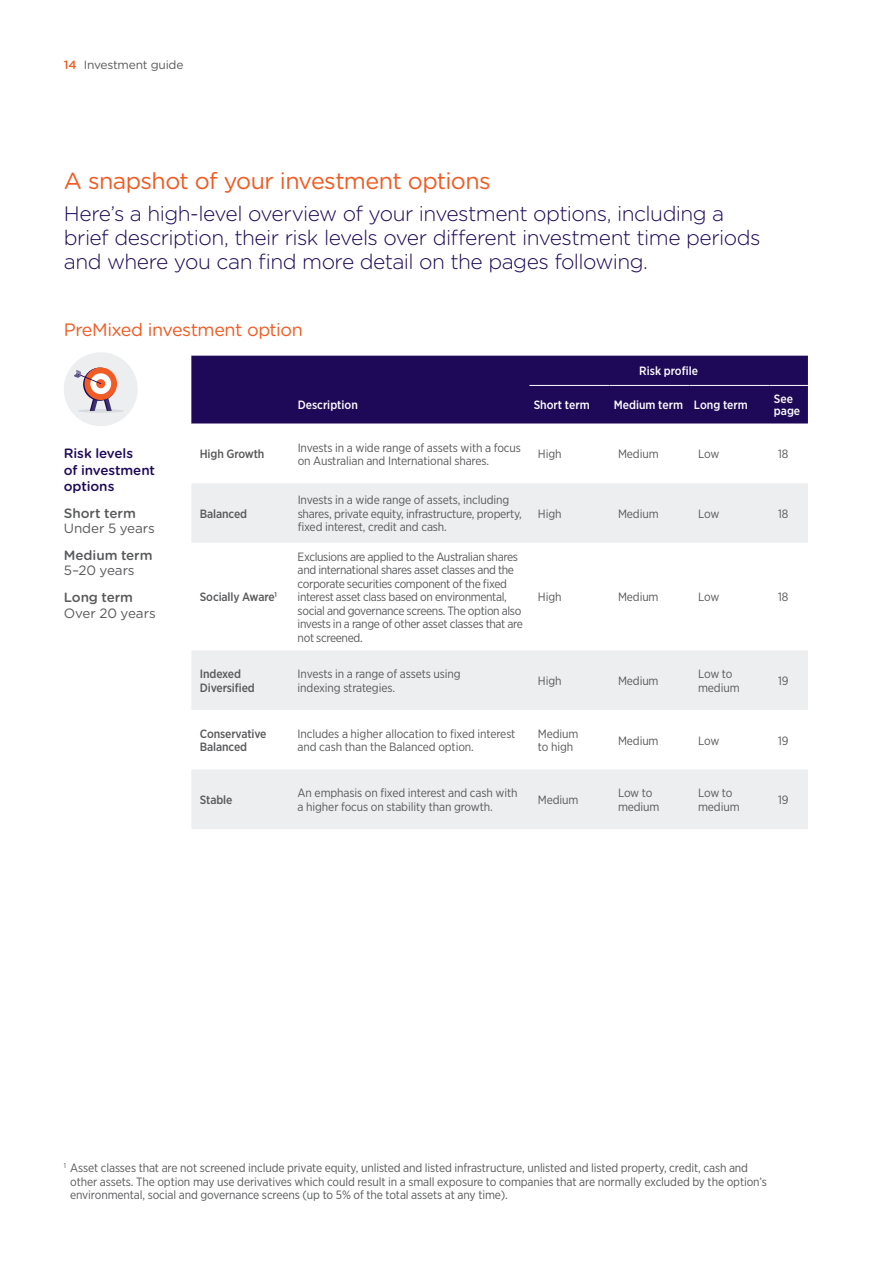
<style>
.page{position:relative;width:893px;height:1263px;background:#fff}
.page>*{position:absolute;margin:0;border:0;box-sizing:border-box;transform-origin:0 0}
.t1{font:23.25px "Gotham Rounded";letter-spacing:-.025em;color:#f15a22}
.t2{font:300 21px/24px "Gotham Rounded";letter-spacing:-.025em;color:#1e0858}
.t3{font:18px "Gotham Rounded";letter-spacing:-.025em;color:#f15a22}
.t4{font:13.5px "Gotham Rounded";letter-spacing:-.01em;color:#58595b}
.t5{font:500 13.5px/16.5px "Gotham Rounded";letter-spacing:-.005em;color:#1e0858}
.t6{font:500 13.5px "Gotham Rounded";letter-spacing:-.005em;color:#58595b}
.t7{font:12px/13.5px "Gotham Narrow";letter-spacing:-.01em;color:#58595b}
.t8{font:12px/13.5px "Gotham Narrow";letter-spacing:-.03em;color:#58595b}
.t9{font:500 12px/13.5px "Gotham Narrow";letter-spacing:-.01em;color:#58595b}
.t10{font:500 12px/12px "Gotham Narrow";color:#fff}
.t11{font:12px "Gotham Rounded";letter-spacing:-.02em;color:#58595b}
.s1{font-weight:500;color:#f15a22}
</style>
<div class="page">
<div style="left:191px;top:356px;width:617px;height:68px;background:#1e0858"></div>
<svg style="left:191px;top:483px;width:617px;height:346px;fill:#edeef0"></svg>
<hr style="left:529px;top:385px;width:80px;height:1px;background:#fff">
<hr style="left:609px;top:385px;width:81px;height:1px;background:#fff">
<hr style="left:690px;top:385px;width:80px;height:1px;background:#fff">
<hr style="left:770px;top:385px;width:38px;height:1px;background:#fff">
<div style="left:64px;top:352px;width:74px;height:74px;background:#edeef0;border-radius:50%"></div>
<hr style="left:77px;top:409px;width:47px;height:4px;background:#d7dbdd;border-radius:50%">
<svg style="left:90px;top:396px;width:22px;height:15px"></svg>
<svg style="left:83px;top:368px;width:33px;height:33px"></svg>
<div style="left:84px;top:367px;width:33px;height:33px;background:#f15b25;border-radius:50%"></div>
<div style="left:90px;top:373px;width:21px;height:21px;background:#fff;border-radius:50%"></div>
<div style="left:96px;top:379px;width:9px;height:9px;background:#f15b25;border-radius:50%"></div>
<svg style="left:74px;top:370px;width:27px;height:14px"></svg>
<p class="t11" style="left:64px;top:57px;width:121px"><span class="s1">14</span> Investment guide</p>
<h1 class="t1" style="left:64px;top:164px;width:428px">A snapshot of your investment options</h1>
<h2 class="t2" style="left:64px;top:201px;width:698px">Here’s a high-level overview of your investment options, including a brief description, their risk levels over different investment time periods and where you can find more detail on the pages following.</h2>
<h3 class="t3" style="left:64px;top:317px;width:241px">PreMixed investment option</h3>
<p class="t10" style="left:639px;top:365px;width:60px">Risk profile</p>
<p class="t5" style="left:64px;top:445px;width:93px">Risk levels<br>of investment options</p>
<p class="t6" style="left:64px;top:503px;width:74px">Short term</p>
<p class="t4" style="left:64px;top:519px;width:93px">Under 5 years</p>
<p class="t6" style="left:64px;top:545px;width:90px">Medium term</p>
<p class="t4" style="left:64px;top:561px;width:72px">5–20 years</p>
<p class="t6" style="left:64px;top:587px;width:71px">Long term</p>
<p class="t4" style="left:64px;top:604px;width:93px">Over 20 years</p>
<p class="t10" style="left:298px;top:399px;width:62px">Description</p>
<p class="t10" style="left:534px;top:399px;width:57px">Short term</p>
<p class="t10" style="left:614px;top:399px;width:136px">Medium term Long term</p>
<p class="t10" style="left:774px;top:393px;width:28px">See page</p>
<p class="t9" style="left:200px;top:447px;width:66px">High Growth</p>
<p class="t7" style="left:298px;top:440px;width:225px">Invests in a wide range of assets with a focus on Australian and International shares.</p>
<p class="t7" style="left:538px;top:447px;width:25px">High</p>
<p class="t7" style="left:618px;top:447px;width:42px">Medium</p>
<p class="t7" style="left:698px;top:447px;width:23px">Low</p>
<p class="t7" style="left:778px;top:447px;width:12px">18</p>
<p class="t9" style="left:200px;top:507px;width:49px">Balanced</p>
<p class="t9" style="left:200px;top:590px;width:79px">Socially Aware<sup>1</sup></p>
<p class="t7" style="left:298px;top:493px;width:226px">Invests in a wide range of assets, including shares, private equity, infrastructure, property, fixed interest, credit and cash.</p>
<p class="t8" style="left:298px;top:550px;width:227px">Exclusions are applied to the Australian shares and international shares asset classes and the corporate securities component of the fixed interest asset class based on environmental, social and governance screens. The option also invests in a range of other asset classes that are not screened.</p>
<p class="t7" style="left:538px;top:507px;width:25px">High</p>
<p class="t7" style="left:618px;top:507px;width:42px">Medium</p>
<p class="t7" style="left:698px;top:507px;width:23px">Low</p>
<p class="t7" style="left:778px;top:507px;width:12px">18</p>
<p class="t7" style="left:538px;top:590px;width:25px">High</p>
<p class="t7" style="left:618px;top:590px;width:42px">Medium</p>
<p class="t7" style="left:698px;top:590px;width:23px">Low</p>
<p class="t7" style="left:778px;top:590px;width:12px">18</p>
<p class="t9" style="left:200px;top:667px;width:57px">Indexed<br>Diversified</p>
<p class="t7" style="left:298px;top:667px;width:165px">Invests in a range of assets using indexing strategies.</p>
<p class="t7" style="left:538px;top:674px;width:25px">High</p>
<p class="t7" style="left:618px;top:674px;width:42px">Medium</p>
<p class="t7" style="left:698px;top:667px;width:43px">Low to medium</p>
<p class="t7" style="left:778px;top:674px;width:12px">19</p>
<p class="t9" style="left:200px;top:727px;width:68px">Conservative<br>Balanced</p>
<p class="t7" style="left:298px;top:726px;width:219px">Includes a higher allocation to fixed interest and cash than the Balanced option.</p>
<p class="t7" style="left:538px;top:726px;width:42px">Medium to high</p>
<p class="t7" style="left:618px;top:733px;width:42px">Medium</p>
<p class="t7" style="left:698px;top:733px;width:23px">Low</p>
<p class="t7" style="left:778px;top:733px;width:12px">19</p>
<p class="t9" style="left:200px;top:793px;width:34px">Stable</p>
<p class="t7" style="left:298px;top:786px;width:221px">An emphasis on fixed interest and cash with a higher focus on stability than growth.</p>
<p class="t7" style="left:538px;top:793px;width:42px">Medium</p>
<p class="t7" style="left:618px;top:786px;width:43px">Low to medium</p>
<p class="t7" style="left:698px;top:786px;width:43px">Low to medium</p>
<p class="t7" style="left:778px;top:793px;width:12px">19</p>
<p class="t7" style="left:70px;top:1161px;width:698px;text-indent:-6px"><sup>1</sup> Asset classes that are not screened include private equity, unlisted and listed infrastructure, unlisted and listed property, credit, cash and other assets. The option may use derivatives which could result in a small exposure to companies that are normally excluded by the option’s environmental, social and governance screens (up to 5% of the total assets at any time).</p>
</div>
